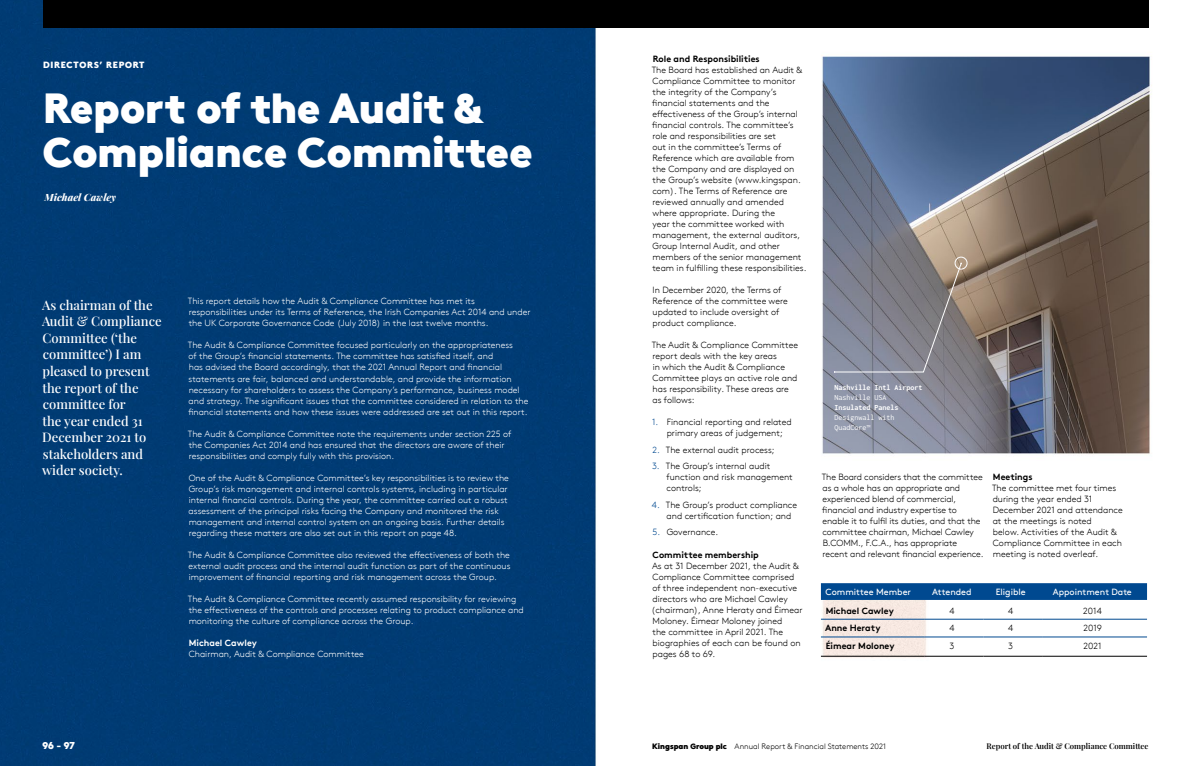
<style>
.page{position:relative;width:1191px;height:766px;background:#fff}
.page>*{position:absolute;margin:0;border:0;box-sizing:border-box;transform-origin:0 0}
.t1{font:900 42px/44px "Kingspan Brown TT";color:#fff}
.t2{font:500 13px/16.5px "Playfair Display";color:#fff}
.t3{font:italic 800 10px "Playfair Display";color:#fff}
.t4{font:900 10px "Kingspan Brown TT";color:#fff}
.t5{font:300 9px/11px "Kingspan Brown TT";color:#000}
.t6{font:300 9px/11px "Kingspan Brown TT";color:#fff}
.t7{font:700 9px "Kingspan Brown TT";color:#000}
.t8{font:9px "Kingspan Brown TT";color:#fff}
.t9{font:900 9px "Kingspan Brown TT";letter-spacing:.08em;color:#fff}
.t10{font:700 9px "Kingspan Brown TT";color:#fff}
.t11{font:700 8px "Inconsolata";color:#fff}
.t12{font:8px/10px "Inconsolata";color:#fff}
.t13{font:300 7.8px "Kingspan Brown TT";color:#000}
.t14{font:600 7.8px "Playfair Display";color:#000}
.s1{color:#004990}
.s2{font-weight:900}
</style>
<div class="page">
<img style="left:0;top:0;width:1152px;height:765px">
<div style="left:821px;top:583px;width:326px;height:16px;background:#004990"></div>
<hr style="left:821px;top:618px;width:103px;height:1px;background:#004990">
<hr style="left:924px;top:618px;width:59px;height:1px;background:#004990">
<hr style="left:983px;top:618px;width:59px;height:1px;background:#004990">
<hr style="left:1042px;top:618px;width:105px;height:1px;background:#004990">
<hr style="left:821px;top:636px;width:103px;height:1px;background:#004990">
<hr style="left:924px;top:636px;width:59px;height:1px;background:#004990">
<hr style="left:983px;top:636px;width:59px;height:1px;background:#004990">
<hr style="left:1042px;top:636px;width:105px;height:1px;background:#004990">
<hr style="left:821px;top:655px;width:103px;height:1px;background:#000">
<hr style="left:924px;top:655px;width:59px;height:1px;background:#000">
<hr style="left:983px;top:655px;width:59px;height:1px;background:#000">
<hr style="left:1042px;top:655px;width:105px;height:1px;background:#000">
<div style="left:43px;top:0;width:1105px;height:28px;background:#000"></div>
<svg style="left:834px;top:262px;width:128px;height:111px"></svg>
<div style="left:955px;top:257px;width:12px;height:12px;border:1px solid #fff;border-radius:50%"></div>
<p class="t9" style="left:43px;top:57px;width:103px">DIRECTORS’ REPORT</p>
<h1 class="t1" style="left:43px;top:81px;width:491px">Report of the Audit &amp;<br>Compliance Committee</h1>
<p class="t3" style="left:45px;top:189px;width:73px">Michael Cawley</p>
<h2 class="t2" style="left:42px;top:295px;width:121px">As chairman of the<br>Audit &amp; Compliance<br>Committee (‘the committee’) I am pleased to present the report of the committee for<br>the year ended 31<br>December 2021 to stakeholders and wider society.</h2>
<p class="t6" style="left:188px;top:295px;width:344px">This report details how the Audit &amp; Compliance Committee has met its responsibilities under its Terms of Reference, the Irish Companies Act 2014 and under the UK Corporate Governance Code (July 2018) in the last twelve months.</p>
<p class="t6" style="left:188px;top:339px;width:342px">The Audit &amp; Compliance Committee focused particularly on the appropriateness<br>of the Group’s financial statements. The committee has satisfied itself, and<br>has advised the Board accordingly, that the 2021 Annual Report and financial statements are fair, balanced and understandable, and provide the information necessary for shareholders to assess the Company’s performance, business model and strategy. The significant issues that the committee considered in relation to the financial statements and how these issues were addressed are set out in this report.</p>
<p class="t6" style="left:188px;top:427px;width:325px">The Audit &amp; Compliance Committee note the requirements under section 225 of the Companies Act 2014 and has ensured that the directors are aware of their responsibilities and comply fully with this provision.</p>
<p class="t6" style="left:189px;top:471px;width:322px">One of the Audit &amp; Compliance Committee’s key responsibilities is to review the Group’s risk management and internal controls systems, including in particular internal financial controls. During the year, the committee carried out a robust assessment of the principal risks facing the Company and monitored the risk management and internal control system on an ongoing basis. Further details regarding these matters are also set out in this report on page 48.</p>
<p class="t6" style="left:188px;top:548px;width:324px;text-align:justify">The Audit &amp; Compliance Committee also reviewed the effectiveness of both the external audit process and the internal audit function as part of the continuous improvement of financial reporting and risk management across the Group.</p>
<p class="t6" style="left:188px;top:592px;width:337px">The Audit &amp; Compliance Committee recently assumed responsibility for reviewing the effectiveness of the controls and processes relating to product compliance and monitoring the culture of compliance across the Group.</p>
<p class="t10" style="left:189px;top:635px;width:70px">Michael Cawley</p>
<p class="t6" style="left:189px;top:647px;width:177px">Chairman, Audit &amp; Compliance Committee</p>
<p class="t7" style="left:652px;top:52px;width:109px">Role and Responsibilities</p>
<p class="t5" style="left:652px;top:64px;width:156px">The Board has established an Audit &amp; Compliance Committee to monitor the integrity of the Company’s financial statements and the effectiveness of the Group’s internal financial controls. The committee’s role and responsibilities are set<br>out in the committee’s Terms of Reference which are available from the Company and are displayed on the Group’s website (www.kingspan. com). The Terms of Reference are reviewed annually and amended where appropriate. During the<br>year the committee worked with management, the external auditors, Group Internal Audit, and other members of the senior management team in fulfilling these responsibilities.</p>
<p class="t5" style="left:652px;top:284px;width:137px">In December 2020, the Terms of<br>Reference of the committee were updated to include oversight of product compliance.</p>
<p class="t5" style="left:652px;top:339px;width:148px">The Audit &amp; Compliance Committee report deals with the key areas<br>in which the Audit &amp; Compliance<br>Committee plays an active role and has responsibility. These areas are as follows:</p>
<p class="t5" style="left:666px;top:416px;width:126px;text-indent:-15px"><span class="s1">1.</span> Financial reporting and related primary areas of judgement;</p>
<p class="t5" style="left:652px;top:443px;width:124px"><span class="s1">2.</span> The external audit process;</p>
<p class="t5" style="left:666px;top:460px;width:128px;text-indent:-15px"><span class="s1">3.</span> The Group’s internal audit function and risk management controls;</p>
<p class="t5" style="left:666px;top:498px;width:132px;text-indent:-15px"><span class="s1">4.</span> The Group’s product compliance and certification function; and</p>
<p class="t5" style="left:652px;top:526px;width:67px"><span class="s1">5.</span> Governance.</p>
<p class="t7" style="left:652px;top:547px;width:108px">Committee membership</p>
<p class="t5" style="left:651px;top:559px;width:152px">As at 31 December 2021, the Audit &amp;<br>Compliance Committee comprised of three independent non-executive directors who are Michael Cawley (chairman), Anne Heraty and Éimear<br>Moloney. Éimear Moloney joined<br>the committee in April 2021. The biographies of each can be found on pages 68 to 69.</p>
<p class="t11" style="left:834px;top:382px;width:89px">Nashville Intl Airport</p>
<p class="t12" style="left:834px;top:392px;width:53px">Nashville USA</p>
<p class="t11" style="left:834px;top:402px;width:65px">Insulated Panels</p>
<p class="t12" style="left:834px;top:412px;width:61px">Designwall with<br>QuadCore™</p>
<p class="t5" style="left:822px;top:471px;width:163px">The Board considers that the committee as a whole has an appropriate and experienced blend of commercial, financial and industry expertise to enable it to fulfil its duties, and that the committee chairman, Michael Cawley B.COMM., F.C.A., has appropriate recent and relevant financial experience.</p>
<p class="t7" style="left:993px;top:470px;width:41px">Meetings</p>
<p class="t5" style="left:992px;top:482px;width:132px">The committee met four times during the year ended 31<br>December 2021 and attendance at the meetings is noted<br>below. Activities of the Audit &amp;<br>Compliance Committee in each meeting is noted overleaf.</p>
<p class="t8" style="left:825px;top:584px;width:87px">Committee Member</p>
<p class="t8" style="left:932px;top:584px;width:41px">Attended</p>
<p class="t8" style="left:995px;top:584px;width:32px">Eligible</p>
<p class="t8" style="left:1052px;top:584px;width:81px">Appointment Date</p>
<p class="t7" style="left:825px;top:603px;width:70px">Michael Cawley</p>
<p class="t5" style="left:949px;top:604px;width:7px">4</p>
<p class="t5" style="left:1008px;top:604px;width:7px">4</p>
<p class="t5" style="left:1083px;top:604px;width:20px">2014</p>
<p class="t7" style="left:825px;top:620px;width:57px">Anne Heraty</p>
<p class="t5" style="left:949px;top:622px;width:7px">4</p>
<p class="t5" style="left:1008px;top:622px;width:7px">4</p>
<p class="t5" style="left:1083px;top:622px;width:20px">2019</p>
<p class="t7" style="left:825px;top:638px;width:70px">Éimear Moloney</p>
<p class="t5" style="left:949px;top:639px;width:6px">3</p>
<p class="t5" style="left:1008px;top:639px;width:6px">3</p>
<p class="t5" style="left:1083px;top:639px;width:20px">2021</p>
<p class="t4" style="left:43px;top:737px;width:34px">96 - 97</p>
<p class="t13" style="left:652px;top:740px;width:235px"><span class="s2">Kingspan Group plc</span> Annual Report &amp; Financial Statements 2021</p>
<p class="t14" style="left:986px;top:739px;width:163px">Report of the Audit &amp; Compliance Committee</p>
</div>
